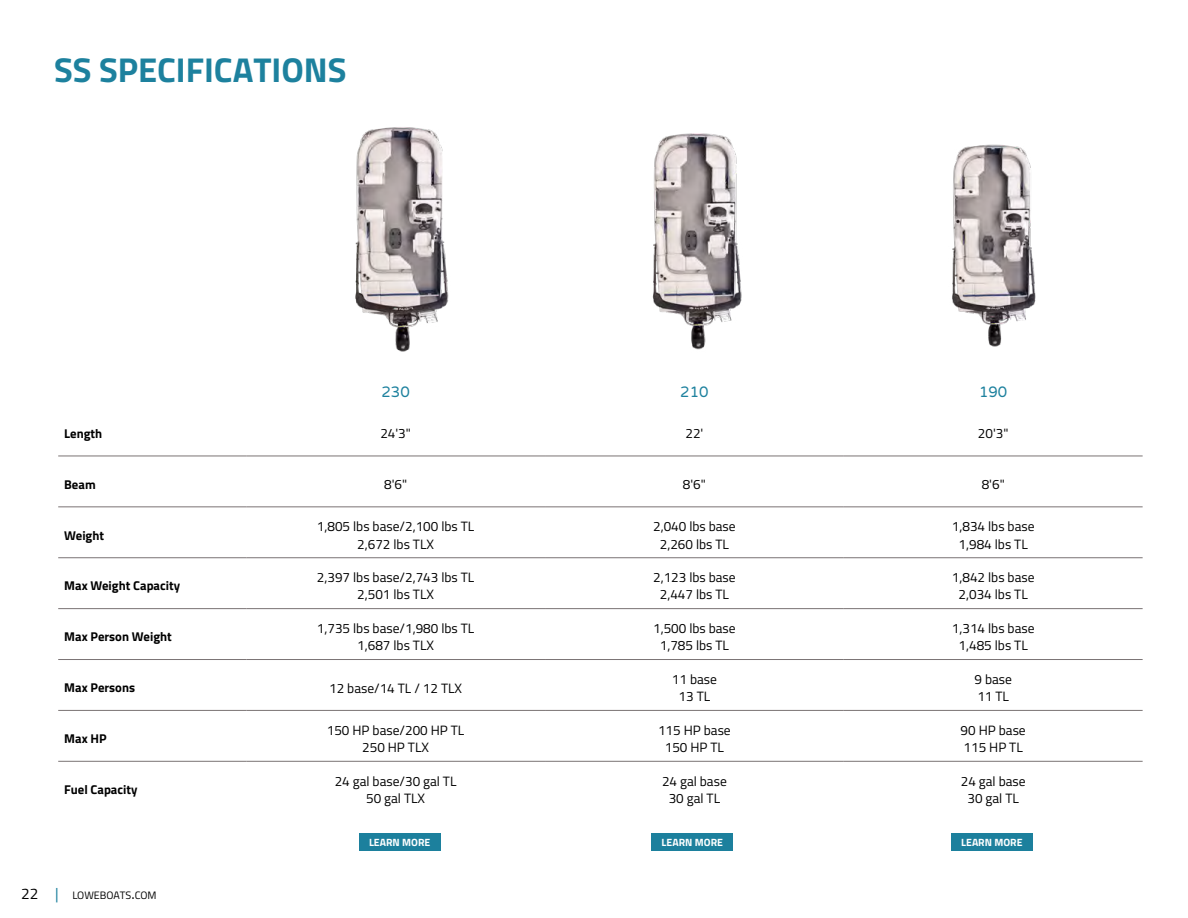
<style>
.page{position:relative;width:1188px;height:918px;background:#fff}
.page>*{position:absolute;margin:0;border:0;box-sizing:border-box;transform-origin:0 0}
.subhead{font:700 34.5px "Titillium Web";color:#1d819e}
.spec_page_boat_name{font:15px "Varela Round";color:#1d819e}
.specs{font:13.5px/17.2px "Titillium Web";color:#000;text-align:center}
.Spec_Headers{font:700 12.75px "Titillium Web";color:#000}
.body_copy{font:10.8px "Titillium Web";color:#000}
.body_copy-2{font:700 10.5px "Titillium Web";color:#fff}
.s1{font-size:15.3px}
.s2{font-size:15.3px;color:#1c809d}
</style>
<div class="page">
<hr style="left:58px;top:456px;width:188px;height:1px;background:#7a7374">
<hr style="left:246px;top:456px;width:299px;height:1px;background:#7a7374">
<hr style="left:545px;top:456px;width:299px;height:1px;background:#7a7374">
<hr style="left:844px;top:456px;width:299px;height:1px;background:#7a7374">
<hr style="left:58px;top:506px;width:188px;height:1px;background:#7a7374">
<hr style="left:246px;top:506px;width:299px;height:1px;background:#7a7374">
<hr style="left:545px;top:506px;width:299px;height:1px;background:#7a7374">
<hr style="left:844px;top:506px;width:299px;height:1px;background:#7a7374">
<hr style="left:58px;top:557px;width:188px;height:1px;background:#7a7374">
<hr style="left:246px;top:557px;width:299px;height:1px;background:#7a7374">
<hr style="left:545px;top:557px;width:299px;height:1px;background:#7a7374">
<hr style="left:844px;top:557px;width:299px;height:1px;background:#7a7374">
<hr style="left:58px;top:608px;width:188px;height:1px;background:#7a7374">
<hr style="left:246px;top:608px;width:299px;height:1px;background:#7a7374">
<hr style="left:545px;top:608px;width:299px;height:1px;background:#7a7374">
<hr style="left:844px;top:608px;width:299px;height:1px;background:#7a7374">
<hr style="left:58px;top:659px;width:188px;height:1px;background:#7a7374">
<hr style="left:246px;top:659px;width:299px;height:1px;background:#7a7374">
<hr style="left:545px;top:659px;width:299px;height:1px;background:#7a7374">
<hr style="left:844px;top:659px;width:299px;height:1px;background:#7a7374">
<hr style="left:58px;top:710px;width:188px;height:1px;background:#7a7374">
<hr style="left:246px;top:710px;width:299px;height:1px;background:#7a7374">
<hr style="left:545px;top:710px;width:299px;height:1px;background:#7a7374">
<hr style="left:844px;top:710px;width:299px;height:1px;background:#7a7374">
<hr style="left:58px;top:761px;width:188px;height:1px;background:#7a7374">
<hr style="left:246px;top:761px;width:299px;height:1px;background:#7a7374">
<hr style="left:545px;top:761px;width:299px;height:1px;background:#7a7374">
<hr style="left:844px;top:761px;width:299px;height:1px;background:#7a7374">
<img style="left:355px;top:127px;width:94px;height:225px">
<img style="left:652px;top:133px;width:90px;height:217px">
<img style="left:952px;top:144px;width:84px;height:203px">
<div style="left:951px;top:833px;width:82px;height:17px;background:#1c809d"></div>
<div style="left:652px;top:833px;width:81px;height:17px;background:#1c809d"></div>
<div style="left:359px;top:833px;width:81px;height:17px;background:#1c809d"></div>
<p class="subhead" style="left:54px;top:43px;width:294px">SS SPECIFICATIONS</p>
<p class="spec_page_boat_name" style="left:382px;top:382px;width:30px">230</p>
<p class="spec_page_boat_name" style="left:680px;top:382px;width:30px">210</p>
<p class="spec_page_boat_name" style="left:979px;top:382px;width:30px">190</p>
<p class="Spec_Headers" style="left:64px;top:424px;width:40px">Length</p>
<p class="specs" style="left:380px;top:424px;width:32px">24'3"</p>
<p class="specs" style="left:685px;top:424px;width:19px">22'</p>
<p class="specs" style="left:978px;top:424px;width:32px">20'3"</p>
<p class="Spec_Headers" style="left:64px;top:474px;width:33px">Beam</p>
<p class="specs" style="left:384px;top:475px;width:24px">8'6"</p>
<p class="specs" style="left:683px;top:475px;width:24px">8'6"</p>
<p class="specs" style="left:982px;top:475px;width:24px">8'6"</p>
<p class="Spec_Headers" style="left:64px;top:525px;width:41px">Weight</p>
<p class="specs" style="left:317px;top:517px;width:159px">1,805 lbs base/2,100 lbs TL<br>2,672 lbs TLX</p>
<p class="specs" style="left:653px;top:517px;width:84px">2,040 lbs base<br>2,260 lbs TL</p>
<p class="specs" style="left:952px;top:517px;width:84px">1,834 lbs base<br>1,984 lbs TL</p>
<p class="Spec_Headers" style="left:64px;top:576px;width:117px">Max Weight Capacity</p>
<p class="specs" style="left:317px;top:568px;width:159px">2,397 lbs base/2,743 lbs TL<br>2,501 lbs TLX</p>
<p class="specs" style="left:653px;top:568px;width:84px">2,123 lbs base<br>2,447 lbs TL</p>
<p class="specs" style="left:952px;top:568px;width:84px">1,842 lbs base<br>2,034 lbs TL</p>
<p class="Spec_Headers" style="left:64px;top:627px;width:109px">Max Person Weight</p>
<p class="specs" style="left:317px;top:619px;width:159px">1,735 lbs base/1,980 lbs TL<br>1,687 lbs TLX</p>
<p class="specs" style="left:653px;top:619px;width:84px">1,500 lbs base<br>1,785 lbs TL</p>
<p class="specs" style="left:952px;top:619px;width:84px">1,314 lbs base<br>1,485 lbs TL</p>
<p class="Spec_Headers" style="left:64px;top:678px;width:72px">Max Persons</p>
<p class="specs" style="left:329px;top:679px;width:134px">12 base/14 TL / 12 TLX</p>
<p class="specs" style="left:672px;top:670px;width:47px">11 base<br>13 TL</p>
<p class="specs" style="left:974px;top:670px;width:39px;text-align:left">9 base<br>11 TL</p>
<p class="Spec_Headers" style="left:64px;top:729px;width:44px">Max HP</p>
<p class="specs" style="left:327px;top:721px;width:139px">150 HP base/200 HP TL<br>250 HP TLX</p>
<p class="specs" style="left:658px;top:721px;width:74px">115 HP base<br>150 HP TL</p>
<p class="specs" style="left:961px;top:721px;width:67px;text-align:left">90 HP base<br>115 HP TL</p>
<p class="Spec_Headers" style="left:64px;top:780px;width:75px">Fuel Capacity</p>
<p class="specs" style="left:335px;top:772px;width:123px">24 gal base/30 gal TL<br>50 gal TLX</p>
<p class="specs" style="left:662px;top:772px;width:66px">24 gal base<br>30 gal TL</p>
<p class="specs" style="left:961px;top:772px;width:66px">24 gal base<br>30 gal TL</p>
<p class="body_copy" style="left:21px;top:888px;width:137px"><span class="s1">22</span> <span class="s2">|</span> LOWEBOATS<span class="s1">.</span>COM</p>
<p class="body_copy-2" style="left:369px;top:834px;width:63px">LEARN MORE</p>
<p class="body_copy-2" style="left:662px;top:834px;width:63px">LEARN MORE</p>
<p class="body_copy-2" style="left:961px;top:834px;width:63px">LEARN MORE</p>
</div>
